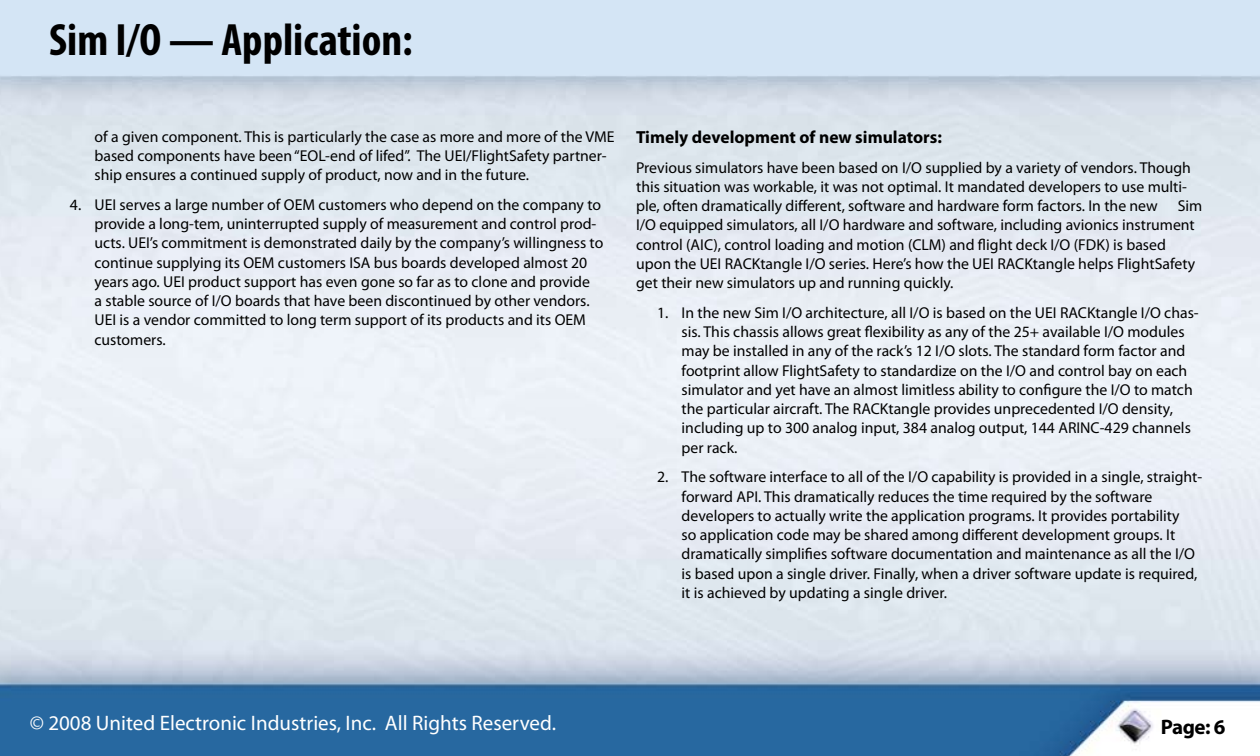
<style>
.page{position:relative;width:1260px;height:756px;background:#fff}
.page>*{position:absolute;margin:0;border:0;box-sizing:border-box;transform-origin:0 0}
.t1{font:700 condensed 45.5px "Myriad Pro";color:#000}
.t2{font:21px "Myriad Pro";color:#fff}
.t3{font:700 21px "Myriad Pro";color:#000}
.t4{font:700 17.5px "Myriad Pro";color:#000}
.t5{font:15.75px/19.2px "Myriad Pro";color:#000}
</style>
<div class="page">
<img style="left:0;top:0;width:1260px;height:756px">
<h1 class="t1" style="left:49px;top:12px;width:365px">Sim I/O — Application:</h1>
<p class="t5" style="left:94px;top:126px;width:522px">of a given component. This is particularly the case as more and more of the VME based components have been “EOL-end of lifed”. The UEI/FlightSafety partner&shy;ship ensures a continued supply of product, now and in the future.</p>
<p class="t5" style="left:94px;top:195px;width:510px;text-indent:-25px">4. UEI serves a large number of OEM customers who depend on the company to provide a long-tem, uninterrupted supply of measurement and control prod&shy;ucts. UEI’s commitment is demonstrated daily by the company’s willingness to continue supplying its OEM customers ISA bus boards developed almost 20 years ago. UEI product support has even gone so far as to clone and provide<br>a stable source of I/O boards that have been discontinued by other vendors.<br>UEI is a vendor committed to long term support of its products and its OEM customers.</p>
<p class="t4" style="left:636px;top:126px;width:307px">Timely development of new simulators:</p>
<p class="t5" style="left:636px;top:157px;width:556px">Previous simulators have been based on I/O supplied by a variety of vendors. Though this situation was workable, it was not optimal. It mandated developers to use multi&shy;ple, often dramatically different, software and hardware form factors. In the new</p>
<p class="t5" style="left:636px;top:196px;width:568px;text-indent:542px">Sim I/O equipped simulators, all I/O hardware and software, including avionics instrument control (AIC), control loading and motion (CLM) and flight deck I/O (FDK) is based upon the UEI RACKtangle I/O series. Here’s how the UEI RACKtangle helps FlightSafety get their new simulators up and running quickly.</p>
<p class="t5" style="left:682px;top:303px;width:519px;text-indent:-25px">1. In the new Sim I/O architecture, all I/O is based on the UEI RACKtangle I/O chas&shy;sis. This chassis allows great flexibility as any of the 25+ available I/O modules may be installed in any of the rack’s 12 I/O slots. The standard form factor and footprint allow FlightSafety to standardize on the I/O and control bay on each simulator and yet have an almost limitless ability to configure the I/O to match the particular aircraft. The RACKtangle provides unprecedented I/O density, including up to 300 analog input, 384 analog output, 144 ARINC-429 channels per rack.</p>
<p class="t5" style="left:682px;top:467px;width:522px;text-indent:-25px">2. The software interface to all of the I/O capability is provided in a single, straight&shy;forward API. This dramatically reduces the time required by the software developers to actually write the application programs. It provides portability<br>so application code may be shared among different development groups. It dramatically simplifies software documentation and maintenance as all the I/O is based upon a single driver. Finally, when a driver software update is required, it is achieved by updating a single driver.</p>
<h2 class="t2" style="left:30px;top:710px;width:528px">© 2008 United Electronic Industries, Inc. All Rights Reserved.</h2>
<h2 class="t3" style="left:1161px;top:713px;width:51px">Page:</h2>
</div>
